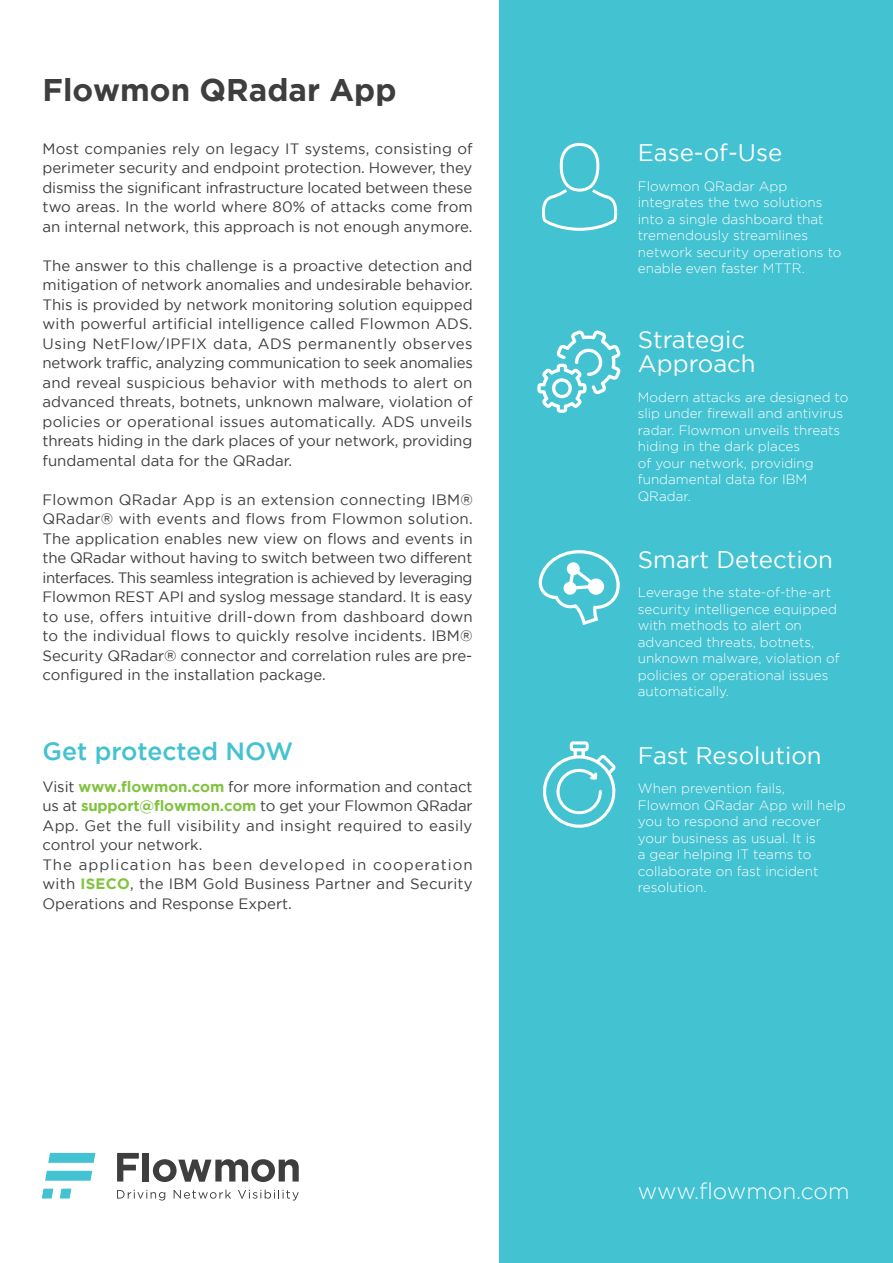
<style>
.page{position:relative;width:893px;height:1263px;background:#fff}
.page>*{position:absolute;margin:0;border:0;box-sizing:border-box;transform-origin:0 0}
.t1{font:700 31.35px "Gotham";color:#3e3e3f}
.t2{font:500 24.9px "Gotham";color:#43c2d2}
.Styl_odstavce4{font:24px/24px "Gotham";color:#fff}
.t3{font:300 22.65px "Gotham";letter-spacing:-.005em;color:#fff}
.t4{font:15px/19.5px "Gotham";color:#3e3e3f;text-align:justify}
.Styl_odstavce4-2{font:300 13.5px/16.5px "Gotham";color:#fff}
.s1{font-weight:700;color:#81c340}
</style>
<div class="page">
<div style="left:499px;top:0;width:394px;height:1263px;background:#43c2d2"></div>
<svg style="left:539px;top:550px;width:81px;height:75px"></svg>
<svg style="left:543px;top:741px;width:73px;height:87px"></svg>
<svg style="left:537px;top:330px;width:84px;height:83px"></svg>
<svg style="left:542px;top:143px;width:75px;height:88px"></svg>
<svg style="left:42px;top:1152px;width:54px;height:46px"></svg>
<svg style="left:117px;top:1152px;width:182px;height:48px"></svg>
<p class="t1" style="left:43px;top:71px;width:355px">Flowmon QRadar App</p>
<p class="t4" style="left:43px;top:139px;width:432px">Most companies rely on legacy IT systems, consisting of perimeter security and endpoint protection. However, they dismiss the significant infrastructure located between these two areas. In the world where 80% of attacks come from an internal network, this approach is not enough anymore.</p>
<p class="t4" style="left:43px;top:256px;width:432px">The answer to this challenge is a proactive detection and mitigation of network anomalies and undesirable behavior.<br>This is provided by network monitoring solution equipped with powerful artificial intelligence called Flowmon ADS.<br>Using NetFlow/IPFIX data, ADS permanently observes network traffic, analyzing communication to seek anomalies and reveal suspicious behavior with methods to alert on advanced threats, botnets, unknown malware, violation of policies or operational issues automatically. ADS unveils threats hiding in the dark places of your network, providing fundamental data for the QRadar.</p>
<p class="t4" style="left:43px;top:490px;width:432px">Flowmon QRadar App is an extension connecting IBM® QRadar® with events and flows from Flowmon solution.<br>The application enables new view on flows and events in the QRadar without having to switch between two different interfaces. This seamless integration is achieved by leveraging Flowmon REST API and syslog message standard. It is easy to use, offers intuitive drill-down from dashboard down to the individual flows to quickly resolve incidents. IBM® Security QRadar® connector and correlation rules are pre&shy;configured in the installation package.</p>
<p class="t2" style="left:43px;top:736px;width:252px">Get protected NOW</p>
<p class="t4" style="left:43px;top:776px;width:432px">Visit <span class="s1">www.flowmon.com</span> for more information and contact us at <span class="s1">support@flowmon.com</span> to get your Flowmon QRadar App. Get the full visibility and insight required to easily control your network.</p>
<p class="t4" style="left:43px;top:854px;width:432px">The application has been developed in cooperation with <span class="s1">ISECO</span>, the IBM Gold Business Partner and Security Operations and Response Expert.</p>
<p class="Styl_odstavce4" style="left:638px;top:141px;width:146px">Ease-of-Use</p>
<p class="Styl_odstavce4-2" style="left:638px;top:178px;width:205px">Flowmon QRadar App integrates the two solutions into a single dashboard that tremendously streamlines network security operations to enable even faster MTTR.</p>
<p class="Styl_odstavce4" style="left:638px;top:327px;width:119px">Strategic<br>Approach</p>
<p class="Styl_odstavce4-2" style="left:638px;top:388px;width:212px">Modern attacks are designed to slip under firewall and antivirus radar. Flowmon unveils threats hiding in the dark places<br>of your network, providing fundamental data for IBM<br>QRadar.</p>
<p class="Styl_odstavce4" style="left:638px;top:547px;width:197px">Smart Detection</p>
<p class="Styl_odstavce4-2" style="left:638px;top:584px;width:203px">Leverage the state-of-the-art security intelligence equipped with methods to alert on advanced threats, botnets, unknown malware, violation of policies or operational issues automatically.</p>
<p class="Styl_odstavce4" style="left:638px;top:743px;width:185px">Fast Resolution</p>
<p class="Styl_odstavce4-2" style="left:638px;top:780px;width:209px">When prevention fails,<br>Flowmon QRadar App will help you to respond and recover your business as usual. It is<br>a gear helping IT teams to collaborate on fast incident resolution.</p>
<p class="t3" style="left:638px;top:1179px;width:213px">www.flowmon.com</p>
</div>
